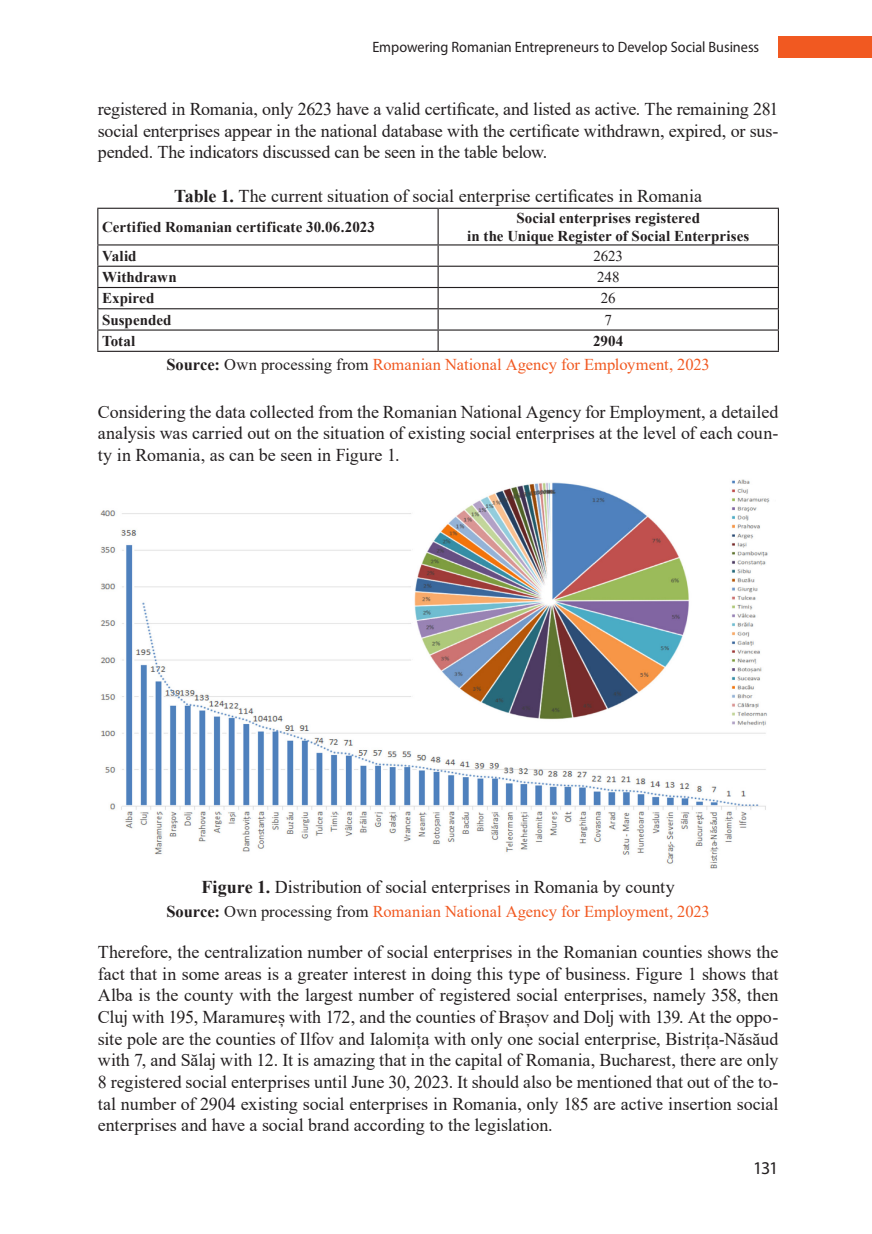
<style>
.page{position:relative;width:872px;height:1234px;background:#fff}
.page>*{position:absolute;margin:0;border:0;box-sizing:border-box;transform-origin:0 0}
.Natpis{font:18px/21.6px "Times New Roman";letter-spacing:-.005em;color:#231f20;text-align:justify}
.Potpis{font:18px "Times New Roman";letter-spacing:-.005em;color:#231f20}
.t1{font:18px "Myriad Pro";color:#231f20}
.Izvor{font:16.5px "Times New Roman";color:#f15921}
.t2{font:700 15px/18px "Times New Roman";letter-spacing:.005em;color:#231f20;text-align:center}
.Normal_copy{font:15px "Myriad Pro";color:#231f20;scale:.95 1}
.t3{font:15px "Times New Roman";letter-spacing:-.005em;color:#231f20}
.s1{font-weight:700}
.s2{font-weight:700;color:#231f20}
.s3{color:#231f20}
</style>
<div class="page">
<div style="left:778px;top:36px;width:94px;height:21px;background:#f15921"></div>
<hr style="left:97px;top:208px;width:341px;height:1px;background:#231f20">
<hr style="left:97px;top:209px;width:1px;height:35px;background:#231f20">
<hr style="left:438px;top:208px;width:341px;height:1px;background:#231f20">
<hr style="left:437px;top:209px;width:2px;height:35px;background:#231f20">
<hr style="left:778px;top:209px;width:1px;height:35px;background:#231f20">
<hr style="left:97px;top:244px;width:341px;height:1px;background:#231f20">
<hr style="left:438px;top:244px;width:341px;height:1px;background:#231f20">
<hr style="left:437px;top:245px;width:2px;height:20px;background:#231f20">
<hr style="left:97px;top:265px;width:341px;height:2px;background:#231f20">
<hr style="left:438px;top:265px;width:341px;height:2px;background:#231f20">
<hr style="left:437px;top:267px;width:2px;height:20px;background:#231f20">
<hr style="left:97px;top:287px;width:341px;height:1px;background:#231f20">
<hr style="left:438px;top:287px;width:341px;height:1px;background:#231f20">
<hr style="left:437px;top:288px;width:2px;height:20px;background:#231f20">
<hr style="left:97px;top:308px;width:341px;height:1px;background:#231f20">
<hr style="left:438px;top:308px;width:341px;height:1px;background:#231f20">
<hr style="left:437px;top:309px;width:2px;height:20px;background:#231f20">
<hr style="left:97px;top:329px;width:341px;height:1px;background:#231f20">
<svg style="left:97px;top:245px;width:1px;height:106px"></svg>
<hr style="left:438px;top:329px;width:341px;height:1px;background:#231f20">
<hr style="left:437px;top:330px;width:2px;height:21px;background:#231f20">
<svg style="left:778px;top:245px;width:1px;height:106px"></svg>
<hr style="left:97px;top:351px;width:341px;height:1px;background:#231f20">
<hr style="left:438px;top:351px;width:341px;height:1px;background:#231f20">
<img style="left:100px;top:479px;width:670px;height:390px">
<p class="Normal_copy" style="left:372px;top:38px;width:409px">Empowering Romanian Entrepreneurs to Develop Social Business</p>
<p class="Natpis" style="left:98px;top:98px;width:682px">registered in Romania, only 2623 have a valid certificate, and listed as active. The remaining 281 social enterprises appear in the national database with the certificate withdrawn, expired, or sus&shy;pended. The indicators discussed can be seen in the table below.</p>
<p class="Natpis" style="left:174px;top:184px;width:529px"><span class="s1">Table 1.</span> The current situation of social enterprise certificates in Romania</p>
<p class="t2" style="left:102px;top:217px;width:274px">Certified Romanian certificate 30.06.2023</p>
<p class="t2" style="left:467px;top:208px;width:284px">Social enterprises registered<br>in the Unique Register of Social Enterprises</p>
<p class="t2" style="left:102px;top:246px;width:36px">Valid</p>
<p class="t3" style="left:593px;top:245px;width:31px">2623</p>
<p class="t2" style="left:102px;top:267px;width:76px">Withdrawn</p>
<p class="t3" style="left:597px;top:266px;width:24px">248</p>
<p class="t2" style="left:102px;top:289px;width:54px">Expired</p>
<p class="t3" style="left:601px;top:288px;width:16px">26</p>
<p class="t2" style="left:102px;top:310px;width:71px">Suspended</p>
<p class="t3" style="left:604px;top:309px;width:9px">7</p>
<p class="t2" style="left:102px;top:331px;width:35px">Total</p>
<p class="t2" style="left:593px;top:331px;width:32px">2904</p>
<p class="Izvor" style="left:166px;top:353px;width:545px"><span class="s2">Source:</span> <span class="s3">Own processing from</span> Romanian National Agency for Employment, 2023</p>
<p class="Natpis" style="left:98px;top:400px;width:682px">Considering the data collected from the Romanian National Agency for Employment, a detailed analysis was carried out on the situation of existing social enterprises at the level of each coun&shy;ty in Romania, as can be seen in Figure 1.</p>
<p class="Potpis" style="left:201px;top:874px;width:475px"><span class="s1">Figure 1.</span> Distribution of social enterprises in Romania by county</p>
<p class="Izvor" style="left:166px;top:900px;width:545px"><span class="s2">Source:</span> <span class="s3">Own processing from</span> Romanian National Agency for Employment, 2023</p>
<p class="Natpis" style="left:98px;top:940px;width:682px">Therefore, the centralization number of social enterprises in the Romanian counties shows the fact that in some areas is a greater interest in doing this type of business. Figure 1 shows that Alba is the county with the largest number of registered social enterprises, namely 358, then Cluj with 195, Maramureș with 172, and the counties of Brașov and Dolj with 139. At the oppo&shy;site pole are the counties of Ilfov and Ialomița with only one social enterprise, Bistrița-Năsăud with 7, and Sălaj with 12. It is amazing that in the capital of Romania, Bucharest, there are only 8 registered social enterprises until June 30, 2023. It should also be mentioned that out of the to&shy;tal number of 2904 existing social enterprises in Romania, only 185 are active insertion social enterprises and have a social brand according to the legislation.</p>
<p class="t1" style="left:753px;top:1156px;width:27px">131</p>
</div>
